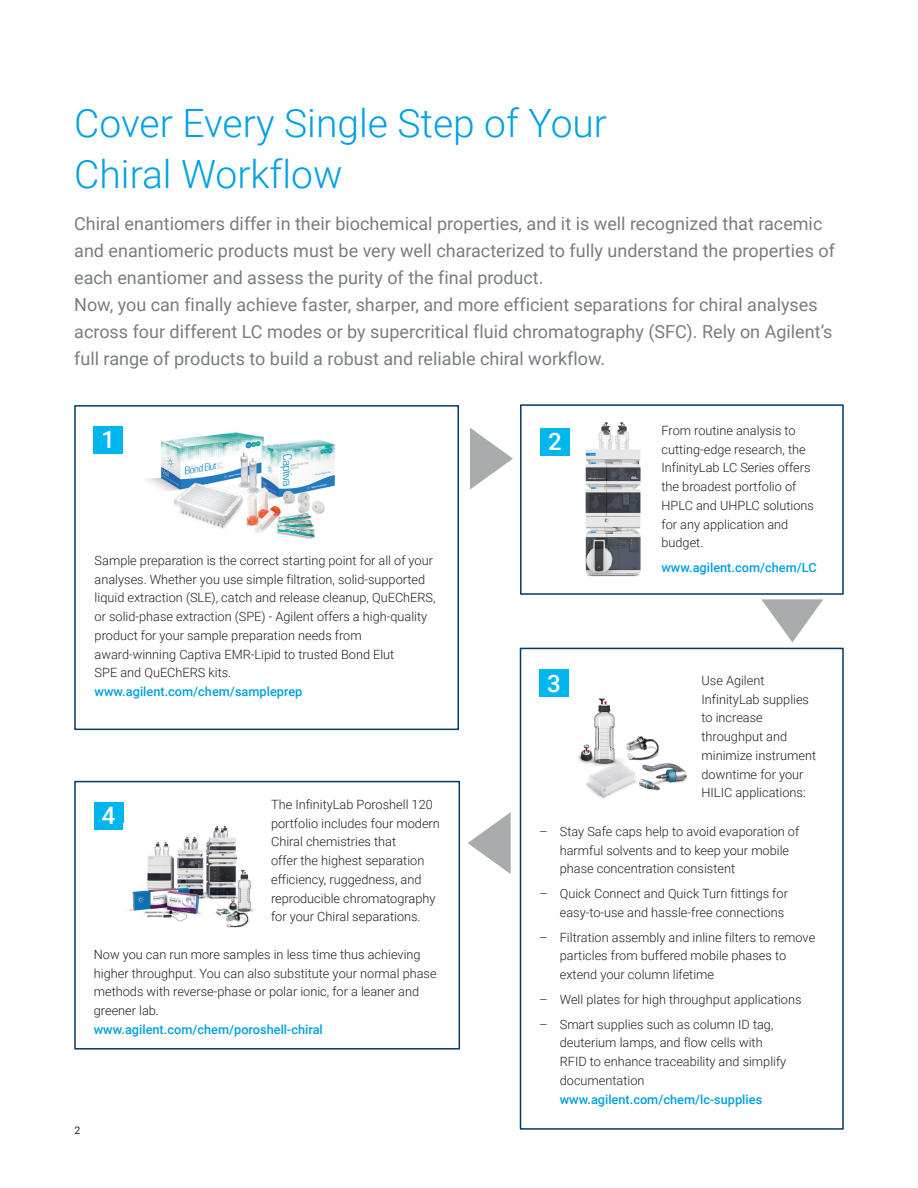
<style>
.page{position:relative;width:918px;height:1188px;background:#fff}
.page>*{position:absolute;margin:0;border:0;box-sizing:border-box;transform-origin:0 0}
.BROCHURE_headline_bl{font:300 39px/51px "Roboto";color:#00a1e3}
.t1{font:500 24px "Roboto";color:#fff}
.BROCHURE_paragraph_g{font:18px/27px "Roboto";color:#787d83}
.BROCHURE_callout_tex{font:300 12.75px/18.8px "Roboto";color:#231f20}
.BROCHURE_callout_tex-2{font:500 12.75px "Roboto";color:#00a1e3}
.t2{font:10.5px "Roboto";color:#231f20}
.s1{font-weight:500;color:#00a1e3}
</style>
<div class="page">
<div style="left:520px;top:648px;width:324px;height:482px;background:#fff;border:2px solid #003a63"></div>
<div style="left:520px;top:404px;width:324px;height:191px;background:#fff;border:2px solid #003a63"></div>
<svg style="left:74px;top:405px;width:385px;height:326px"></svg>
<div style="left:74px;top:781px;width:386px;height:269px;background:#fff;border:2px solid #003a63"></div>
<img style="left:585px;top:422px;width:56px;height:155px">
<img style="left:578px;top:698px;width:110px;height:100px">
<img style="left:143px;top:414px;width:204px;height:136px">
<div style="left:94px;top:426px;width:29px;height:27px;background:#00b6ef"></div>
<div style="left:541px;top:428px;width:29px;height:28px;background:#00b6ef"></div>
<div style="left:94px;top:802px;width:30px;height:28px;background:#00b6ef"></div>
<div style="left:540px;top:669px;width:29px;height:28px;background:#00b6ef"></div>
<svg style="left:761px;top:599px;width:62px;height:43px"></svg>
<svg style="left:468px;top:812px;width:43px;height:62px"></svg>
<svg style="left:470px;top:428px;width:43px;height:62px"></svg>
<img style="left:123px;top:824px;width:132px;height:104px">
<p class="BROCHURE_headline_bl" style="left:74px;top:96px;width:534px">Cover Every Single Step of Your<br>Chiral Workflow</p>
<p class="BROCHURE_paragraph_g" style="left:74px;top:209px;width:762px">Chiral enantiomers differ in their biochemical properties, and it is well recognized that racemic and enantiomeric products must be very well characterized to fully understand the properties of each enantiomer and assess the purity of the final product.<br>Now, you can finally achieve faster, sharper, and more efficient separations for chiral analyses across four different LC modes or by supercritical fluid chromatography (SFC). Rely on Agilent’s full range of products to build a robust and reliable chiral workflow.</p>
<p class="t2" style="left:75px;top:1123px;width:7px">2</p>
<p class="BROCHURE_callout_tex" style="left:662px;top:420px;width:154px">From routine analysis to cutting-edge research, the<br>InfinityLab LC Series offers the broadest portfolio of<br>HPLC and UHPLC solutions for any application and budget.</p>
<p class="BROCHURE_callout_tex-2" style="left:662px;top:559px;width:157px">www.agilent.com/chem/LC</p>
<p class="t1" style="left:101px;top:422px;width:15px">1</p>
<p class="t1" style="left:548px;top:425px;width:15px">2</p>
<p class="BROCHURE_callout_tex" style="left:95px;top:550px;width:342px">Sample preparation is the correct starting point for all of your analyses. Whether you use simple filtration, solid-supported liquid extraction (SLE), catch and release cleanup, QuEChERS, or solid-phase extraction (SPE) - Agilent offers a high-quality product for your sample preparation needs from award-winning Captiva EMR-Lipid to trusted Bond Elut<br>SPE and QuEChERS kits. <span class="s1">www.agilent.com/chem/sampleprep</span></p>
<p class="t1" style="left:547px;top:666px;width:15px">3</p>
<p class="BROCHURE_callout_tex" style="left:702px;top:671px;width:116px">Use Agilent<br>InfinityLab supplies to increase throughput and minimize instrument downtime for your<br>HILIC applications:</p>
<p class="BROCHURE_callout_tex" style="left:271px;top:794px;width:170px">The InfinityLab Poroshell 120 portfolio includes four modern<br>Chiral chemistries that<br>offer the highest separation efficiency, ruggedness, and reproducible chromatography for your Chiral separations.</p>
<p class="t1" style="left:102px;top:799px;width:15px">4</p>
<p class="BROCHURE_callout_tex" style="left:560px;top:822px;width:241px;text-indent:-20px">– Stay Safe caps help to avoid evaporation of harmful solvents and to keep your mobile phase concentration consistent</p>
<p class="BROCHURE_callout_tex" style="left:540px;top:884px;width:250px;text-align:right">– Quick Connect and Quick Turn fittings for easy-to-use and hassle-free connections</p>
<p class="BROCHURE_callout_tex" style="left:560px;top:927px;width:257px;text-indent:-20px">– Filtration assembly and inline filters to remove particles from buffered mobile phases to extend your column lifetime</p>
<p class="BROCHURE_callout_tex" style="left:540px;top:990px;width:264px">– Well plates for high throughput applications</p>
<p class="BROCHURE_callout_tex" style="left:560px;top:1014px;width:228px;text-indent:-20px">– Smart supplies such as column ID tag, deuterium lamps, and flow cells with RFID to enhance traceability and simplify documentation <span class="s1">www.agilent.com/chem/lc-supplies</span></p>
<p class="BROCHURE_callout_tex" style="left:94px;top:945px;width:344px">Now you can run more samples in less time thus achieving higher throughput. You can also substitute your normal phase methods with reverse-phase or polar ionic, for a leaner and greener lab.<br><span class="s1">www.agilent.com/chem/poroshell-chiral</span></p>
</div>
